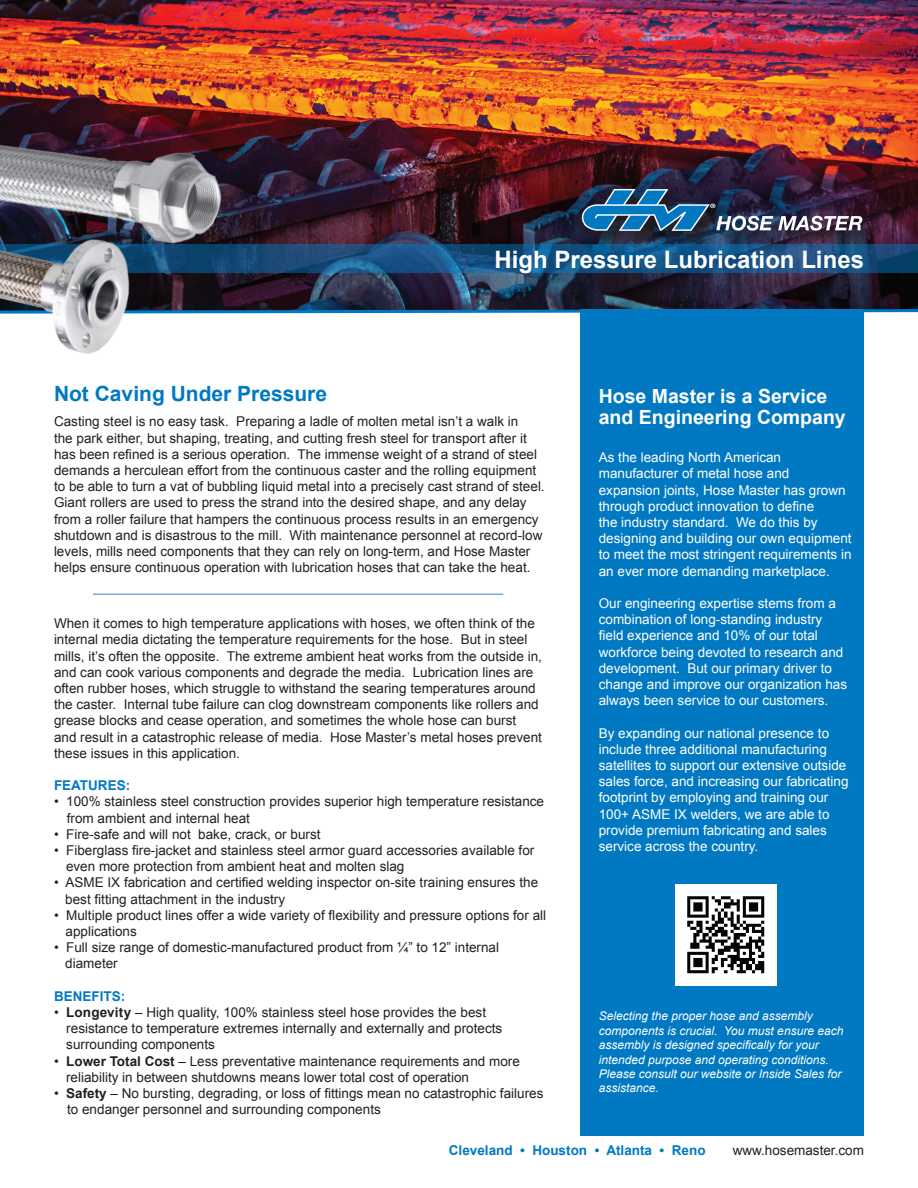
<style>
.page{position:relative;width:918px;height:1188px;background:#fff}
.page>*{position:absolute;margin:0;border:0;box-sizing:border-box;transform-origin:0 0}
.t1{font:700 24px "Arial";color:#fff}
.t2{font:700 21px "Arial";color:#0079c2}
.t3{font:700 19.5px/21px "Arial";color:#fff}
.t4{font:13.5px/16.2px "Arial";color:#231f20}
.t5{font:13.5px/16.2px "Arial";color:#fff}
.t6{font:700 13.5px "Arial";color:#0079c2}
.t7{font:italic 12px/14.4px "Arial";color:#fff}
.s1{font-weight:700}
</style>
<div class="page">
<img style="left:0;top:0;width:918px;height:308px">
<div style="left:583px;top:191px;width:297px;height:57px;background:#231f20;opacity:.75"></div>
<img style="left:582px;top:189px;width:280px;height:42px">
<svg style="left:155px;top:308px;width:763px;height:6px;background:#346d95"></svg>
<svg style="left:236px;top:245px;width:682px;height:28px;background:#175283"></svg>
<hr style="left:93px;top:594px;width:410px;height:1px;background:#7aabdb">
<img style="left:0;top:67px;width:236px;height:237px">
<img style="left:0;top:174px;width:155px;height:180px">
<div style="left:580px;top:309px;width:284px;height:827px;background:#0079c2"></div>
<img style="left:675px;top:884px;width:102px;height:102px">
<h1 class="t1" style="left:495px;top:243px;width:371px">High Pressure Lubrication Lines</h1>
<h2 class="t2" style="left:54px;top:379px;width:275px">Not Caving Under Pressure</h2>
<p class="t4" style="left:54px;top:414px;width:492px">Casting steel is no easy task. Preparing a ladle of molten metal isn’t a walk in<br>the park either, but shaping, treating, and cutting fresh steel for transport after it has been refined is a serious operation. The immense weight of a strand of steel demands a herculean effort from the continuous caster and the rolling equipment to be able to turn a vat of bubbling liquid metal into a precisely cast strand of steel.<br>Giant rollers are used to press the strand into the desired shape, and any delay from a roller failure that hampers the continuous process results in an emergency shutdown and is disastrous to the mill. With maintenance personnel at record-low levels, mills need components that they can rely on long-term, and Hose Master helps ensure continuous operation with lubrication hoses that can take the heat.</p>
<p class="t4" style="left:54px;top:615px;width:489px">When it comes to high temperature applications with hoses, we often think of the internal media dictating the temperature requirements for the hose. But in steel mills, it’s often the opposite. The extreme ambient heat works from the outside in, and can cook various components and degrade the media. Lubrication lines are often rubber hoses, which struggle to withstand the searing temperatures around the caster. Internal tube failure can clog downstream components like rollers and grease blocks and cease operation, and sometimes the whole hose can burst and result in a catastrophic release of media. Hose Master’s metal hoses prevent these issues in this application.</p>
<p class="t6" style="left:54px;top:776px;width:78px">FEATURES:</p>
<p class="t4" style="left:67px;top:794px;width:479px;text-indent:-13px">• 100% stainless steel construction provides superior high temperature resistance from ambient and internal heat</p>
<p class="t4" style="left:54px;top:826px;width:268px">• Fire-safe and will not bake, crack, or burst</p>
<p class="t4" style="left:66px;top:842px;width:470px;text-indent:-12px">• Fiberglass fire-jacket and stainless steel armor guard accessories available for even more protection from ambient heat and molten slag</p>
<p class="t4" style="left:65px;top:875px;width:474px;text-indent:-11px">• ASME IX fabrication and certified welding inspector on-site training ensures the best fitting attachment in the industry</p>
<p class="t4" style="left:66px;top:907px;width:482px;text-indent:-12px">• Multiple product lines offer a wide variety of flexibility and pressure options for all applications</p>
<p class="t4" style="left:65px;top:939px;width:435px;text-indent:-11px">• Full size range of domestic-manufactured product from ¼” to 12” internal diameter</p>
<p class="t6" style="left:54px;top:987px;width:73px">BENEFITS:</p>
<p class="t4" style="left:66px;top:1004px;width:437px;text-indent:-12px">• <span class="s1">Longevity</span> – High quality, 100% stainless steel hose provides the best resistance to temperature extremes internally and externally and protects surrounding components</p>
<p class="t4" style="left:66px;top:1053px;width:455px;text-indent:-12px">• <span class="s1">Lower Total Cost</span> – Less preventative maintenance requirements and more reliability in between shutdowns means lower total cost of operation</p>
<p class="t4" style="left:67px;top:1085px;width:478px;text-indent:-13px">• <span class="s1">Safety</span> – No bursting, degrading, or loss of fittings mean no catastrophic failures to endanger personnel and surrounding components</p>
<h3 class="t3" style="left:599px;top:387px;width:249px">Hose Master is a Service and Engineering Company</h3>
<p class="t5" style="left:599px;top:449px;width:254px">As the leading North American manufacturer of metal hose and expansion joints, Hose Master has grown through product innovation to define<br>the industry standard. We do this by designing and building our own equipment to meet the most stringent requirements in an ever more demanding marketplace.</p>
<p class="t5" style="left:599px;top:595px;width:250px">Our engineering expertise stems from a combination of long-standing industry field experience and 10% of our total workforce being devoted to research and development. But our primary driver to change and improve our organization has always been service to our customers.</p>
<p class="t5" style="left:599px;top:725px;width:251px">By expanding our national presence to include three additional manufacturing satellites to support our extensive outside sales force, and increasing our fabricating footprint by employing and training our 100+ ASME IX welders, we are able to provide premium fabricating and sales service across the country.</p>
<p class="t7" style="left:599px;top:1009px;width:246px">Selecting the proper hose and assembly components is crucial. You must ensure each assembly is designed specifically for your intended purpose and operating conditions.<br>Please consult our website or Inside Sales for assistance.</p>
<p class="t6" style="left:449px;top:1141px;width:258px">Cleveland • Houston • Atlanta • Reno</p>
<p class="t4" style="left:733px;top:1142px;width:133px">www.hosemaster.com</p>
</div>
